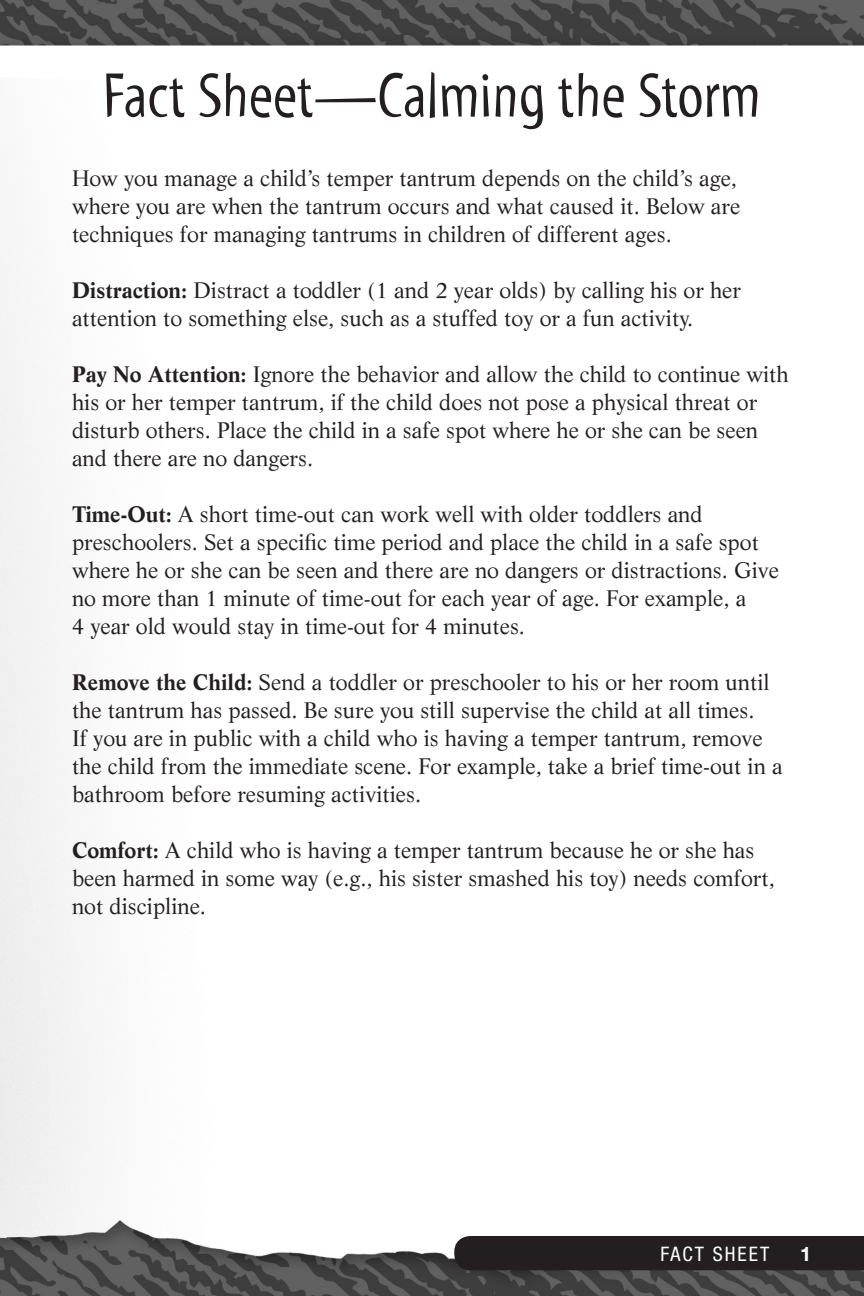
<style>
.page{position:relative;width:864px;height:1296px;background:#fff}
.page>*{position:absolute;margin:0;border:0;box-sizing:border-box;transform-origin:0 0}
.Head_A{font:64px "Myriad Std Tilt";color:#231f20}
.List_2{font:22px/28px "Life LT Std";color:#231f20}
.t1{font:condensed 20px "Helvetica Neue";letter-spacing:.1em;color:#fff}
.s1{font-weight:700}
</style>
<div class="page">
<img style="left:0;top:0;width:864px;height:1296px">
<div style="left:454px;top:1236px;width:410px;height:34px;background:#231f20"></div>
<p class="Head_A" style="left:103px;top:61px;width:660px">Fact Sheet—Calming the Storm</p>
<p class="List_2" style="left:72px;top:164px;width:670px">How you manage a child’s temper tantrum depends on the child’s age, where you are when the tantrum occurs and what caused it. Below are techniques for managing tantrums in children of different ages.</p>
<p class="List_2" style="left:72px;top:276px;width:671px"><span class="s1">Distraction:</span> Distract a toddler (1 and 2 year olds) by calling his or her attention to something else, such as a stuffed toy or a fun activity.</p>
<p class="List_2" style="left:72px;top:360px;width:718px"><span class="s1">Pay No Attention:</span> Ignore the behavior and allow the child to continue with his or her temper tantrum, if the child does not pose a physical threat or disturb others. Place the child in a safe spot where he or she can be seen and there are no dangers.</p>
<p class="List_2" style="left:72px;top:500px;width:708px"><span class="s1">Time-Out:</span> A short time-out can work well with older toddlers and preschoolers. Set a specific time period and place the child in a safe spot where he or she can be seen and there are no dangers or distractions. Give no more than 1 minute of time-out for each year of age. For example, a<br>4 year old would stay in time-out for 4 minutes.</p>
<p class="List_2" style="left:72px;top:668px;width:712px"><span class="s1">Remove the Child:</span> Send a toddler or preschooler to his or her room until the tantrum has passed. Be sure you still supervise the child at all times.<br>If you are in public with a child who is having a temper tantrum, remove the child from the immediate scene. For example, take a brief time-out in a bathroom before resuming activities.</p>
<p class="List_2" style="left:72px;top:836px;width:704px"><span class="s1">Comfort:</span> A child who is having a temper tantrum because he or she has been harmed in some way (e.g., his sister smashed his toy) needs comfort, not discipline.</p>
<p class="t1" style="left:661px;top:1242px;width:110px">FACT SHEET</p>
</div>
